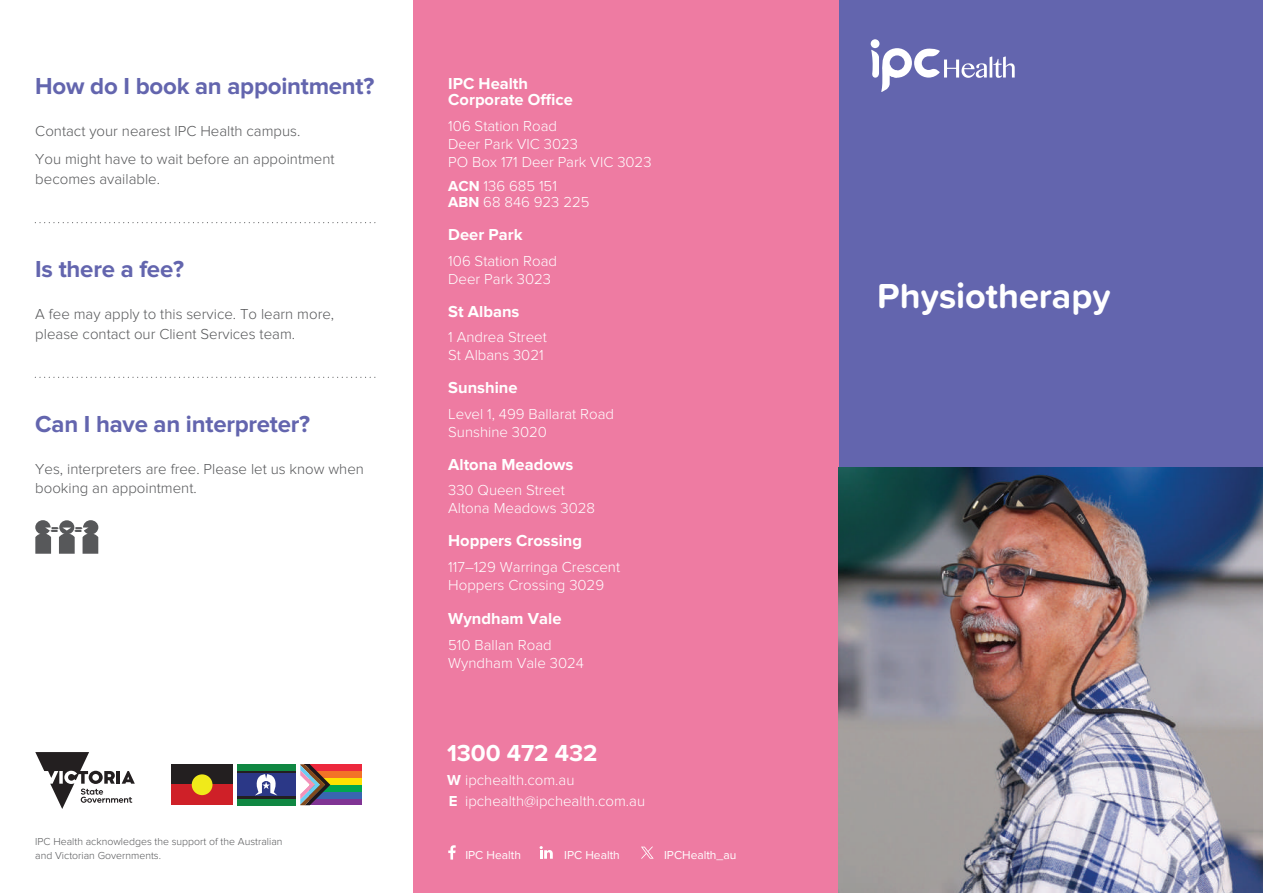
<style>
.page{position:relative;width:1263px;height:893px;background:#fff}
.page>*{position:absolute;margin:0;border:0;box-sizing:border-box;transform-origin:0 0}
.t1{font:700 36px "Proxima Soft";color:#fff}
.t2{font:700 24px "Proxima Nova";letter-spacing:-.01em;color:#6365ae}
.t3{font:700 24px "Proxima Nova";color:#fff}
.t4{font:700 16.5px/16.5px "Proxima Nova";color:#fff}
.t5{font:300 15px/18px "Proxima Nova";color:#fff}
.t6{font:300 15px/19.5px "Proxima Nova";color:#57585a}
.t7{font:12px "Proxima Nova";color:#fff}
.t8{font:300 10.5px/13.5px "Proxima Nova";color:#57585a}
.s1{font-weight:700}
</style>
<div class="page">
<div style="left:838px;top:0;width:425px;height:893px;background:#6365ae"></div>
<div style="left:871px;top:39px;width:8px;height:9px;background:#fff;border-radius:50%"></div>
<svg style="left:871px;top:48px;width:144px;height:44px"></svg>
<svg style="left:35px;top:222px;width:341px;height:1px"></svg>
<svg style="left:35px;top:377px;width:341px;height:1px"></svg>
<svg style="left:35px;top:520px;width:63px;height:34px"></svg>
<div style="left:413px;top:0;width:425px;height:893px;background:#ee7ba2"></div>
<img style="left:838px;top:468px;width:425px;height:425px">
<div style="left:310px;top:798px;width:52px;height:7px;background:#803494"></div>
<div style="left:310px;top:792px;width:52px;height:6px;background:#3866b1"></div>
<div style="left:310px;top:785px;width:52px;height:7px;background:#00a64f"></div>
<div style="left:310px;top:778px;width:52px;height:7px;background:#ffe201"></div>
<div style="left:310px;top:771px;width:52px;height:7px;background:#f37327"></div>
<div style="left:310px;top:764px;width:52px;height:7px;background:#ed283d"></div>
<svg style="left:300px;top:764px;width:30px;height:41px"></svg>
<div style="left:171px;top:764px;width:62px;height:21px;background:#231f20"></div>
<div style="left:171px;top:785px;width:62px;height:20px;background:#cf2028"></div>
<div style="left:192px;top:774px;width:20px;height:21px;background:#f0ea1a;border-radius:50%"></div>
<svg style="left:35px;top:752px;width:100px;height:57px"></svg>
<div style="left:237px;top:764px;width:59px;height:7px;background:#0f8742"></div>
<hr style="left:237px;top:771px;width:59px;height:2px;background:#231f20">
<div style="left:237px;top:798px;width:59px;height:7px;background:#0f8742"></div>
<hr style="left:237px;top:796px;width:59px;height:2px;background:#231f20">
<div style="left:237px;top:773px;width:59px;height:23px;background:#2b3887"></div>
<svg style="left:255px;top:774px;width:22px;height:21px"></svg>
<svg style="left:540px;top:846px;width:13px;height:13px"></svg>
<svg style="left:448px;top:845px;width:8px;height:15px"></svg>
<svg style="left:641px;top:847px;width:13px;height:12px"></svg>
<h2 class="t2" style="left:35px;top:72px;width:341px">How do I book an appointment?</h2>
<p class="t6" style="left:35px;top:117px;width:301px;line-height:28.5px">Contact your nearest IPC Health campus.<br>You might have to wait before an appointment</p>
<p class="t6" style="left:35px;top:169px;width:126px">becomes available.</p>
<h2 class="t2" style="left:35px;top:255px;width:150px">Is there a fee?</h2>
<p class="t6" style="left:35px;top:305px;width:300px">A fee may apply to this service. To learn more, please contact our Client Services team.</p>
<h2 class="t2" style="left:35px;top:410px;width:276px">Can I have an interpreter?</h2>
<p class="t6" style="left:35px;top:459px;width:330px">Yes, interpreters are free. Please let us know when booking an appointment.</p>
<p class="t8" style="left:35px;top:835px;width:249px">IPC Health acknowledges the support of the Australian and Victorian Governments.</p>
<p class="t4" style="left:448px;top:75px;width:126px">IPC Health<br>Corporate Office</p>
<p class="t5" style="left:448px;top:117px;width:205px">106 Station Road<br>Deer Park VIC 3023<br>PO Box 171 Deer Park VIC 3023</p>
<p class="t5" style="left:448px;top:177px;width:143px;line-height:16.5px"><span class="s1">ACN</span> 136 685 151<br><span class="s1">ABN</span> 68 846 923 225</p>
<p class="t4" style="left:448px;top:227px;width:76px">Deer Park</p>
<p class="t5" style="left:448px;top:252px;width:110px">106 Station Road<br>Deer Park 3023</p>
<p class="t4" style="left:448px;top:303px;width:73px">St Albans</p>
<p class="t5" style="left:448px;top:328px;width:100px">1 Andrea Street<br>St Albans 3021</p>
<p class="t4" style="left:448px;top:380px;width:71px">Sunshine</p>
<p class="t5" style="left:448px;top:405px;width:167px">Level 1, 499 Ballarat Road<br>Sunshine 3020</p>
<p class="t4" style="left:448px;top:456px;width:127px">Altona Meadows</p>
<p class="t5" style="left:448px;top:481px;width:148px">330 Queen Street<br>Altona Meadows 3028</p>
<p class="t4" style="left:448px;top:533px;width:135px">Hoppers Crossing</p>
<p class="t5" style="left:448px;top:558px;width:173px">117–129 Warringa Crescent<br>Hoppers Crossing 3029</p>
<p class="t4" style="left:448px;top:611px;width:115px">Wyndham Vale</p>
<p class="t5" style="left:448px;top:636px;width:137px">510 Ballan Road<br>Wyndham Vale 3024</p>
<h2 class="t3" style="left:447px;top:739px;width:152px">1300 472 432</h2>
<p class="t5" style="left:447px;top:769px;width:200px;line-height:21px"><span class="s1">W</span> ipchealth.com.au<br><span class="s1">E</span> ipchealth@ipchealth.com.au</p>
<p class="t7" style="left:465px;top:848px;width:57px">IPC Health</p>
<p class="t7" style="left:564px;top:848px;width:57px">IPC Health</p>
<p class="t7" style="left:664px;top:848px;width:74px">IPCHealth_au</p>
<h1 class="t1" style="left:877px;top:269px;width:235px">Physiotherapy</h1>
</div>
